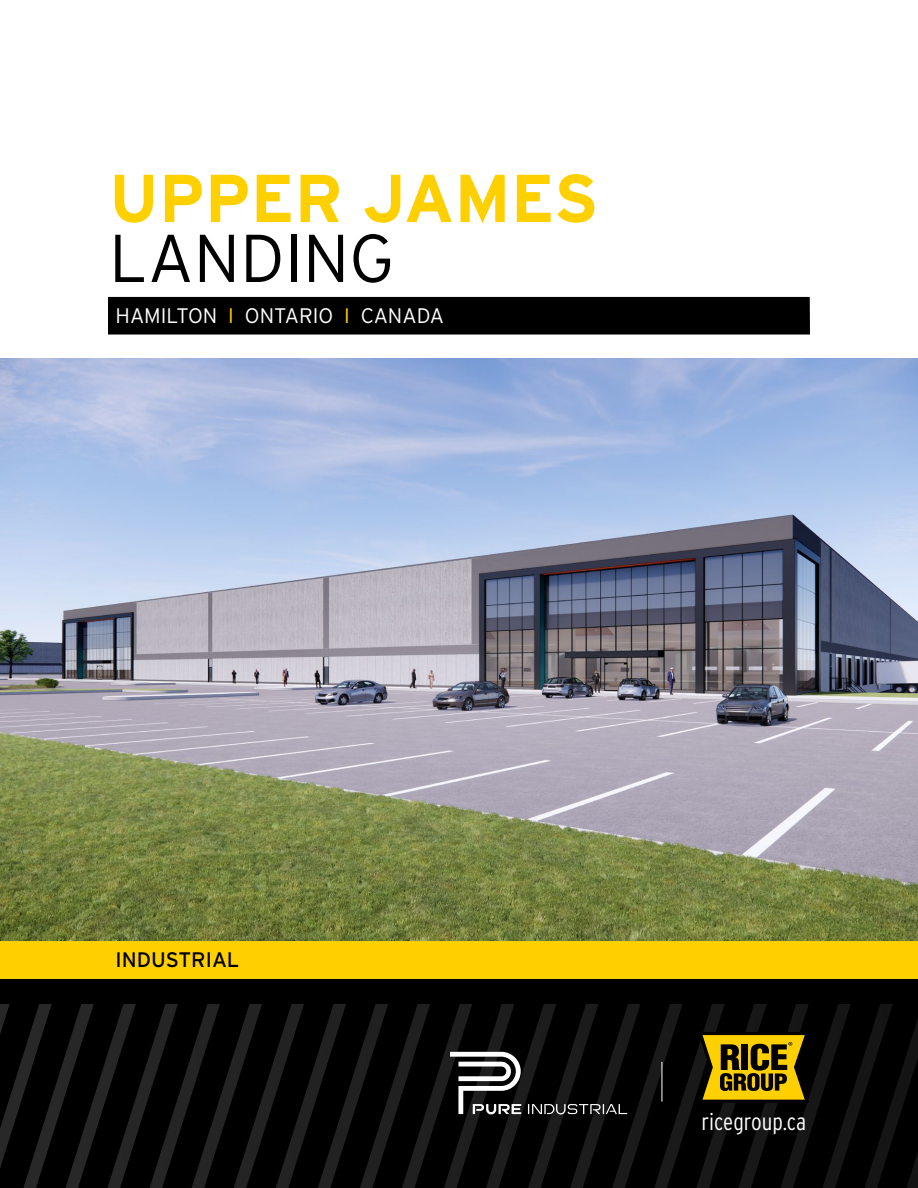
<style>
.page{position:relative;width:918px;height:1188px;background:#fff}
.page>*{position:absolute;margin:0;border:0;box-sizing:border-box;transform-origin:0 0}
.t1{font:700 67.5px "Interstate";color:#ffd000}
.t2{font:300 67.5px "Interstate";color:#000}
.t3{font:300 23.7px "Interstate Condensed";color:#fff}
.t4{font:300 21px "Interstate";color:#fff}
.t5{font:21px "Interstate";color:#000}
.s1{color:#ffd000}
</style>
<div class="page">
<div style="left:0;top:978px;width:918px;height:210px;background:#000"></div>
<svg style="left:661px;top:1004px;width:23px;height:184px"></svg>
<svg style="left:619px;top:1004px;width:42px;height:184px"></svg>
<svg style="left:577px;top:1004px;width:42px;height:184px"></svg>
<svg style="left:535px;top:1004px;width:42px;height:184px"></svg>
<svg style="left:493px;top:1004px;width:42px;height:184px"></svg>
<svg style="left:451px;top:1004px;width:42px;height:184px"></svg>
<svg style="left:409px;top:1004px;width:42px;height:184px"></svg>
<svg style="left:366px;top:1004px;width:43px;height:184px"></svg>
<svg style="left:324px;top:1004px;width:42px;height:184px"></svg>
<svg style="left:282px;top:1004px;width:42px;height:184px"></svg>
<svg style="left:240px;top:1004px;width:42px;height:184px"></svg>
<svg style="left:198px;top:1004px;width:42px;height:184px"></svg>
<svg style="left:0;top:1004px;width:198px;height:184px"></svg>
<div style="left:108px;top:297px;width:702px;height:38px;background:#000"></div>
<svg style="left:684px;top:1004px;width:234px;height:184px"></svg>
<hr style="left:662px;top:1062px;width:1px;height:40px;background:#fff">
<img style="left:0;top:359px;width:918px;height:582px">
<svg style="left:450px;top:1052px;width:71px;height:63px"></svg>
<svg style="left:528px;top:1104px;width:99px;height:10px"></svg>
<div style="left:0;top:941px;width:918px;height:37px;background:#ffd000"></div>
<h1 class="t1" style="left:109px;top:161px;width:491px">UPPER JAMES</h1>
<h1 class="t2" style="left:109px;top:220px;width:286px">LANDING</h1>
<p class="t4" style="left:116px;top:304px;width:330px">HAMILTON <span class="s1">I</span> ONTARIO <span class="s1">I</span> CANADA</p>
<p class="t5" style="left:116px;top:948px;width:125px">INDUSTRIAL</p>
<p class="t3" style="left:701px;top:1109px;width:106px">ricegroup.ca</p>
</div>
